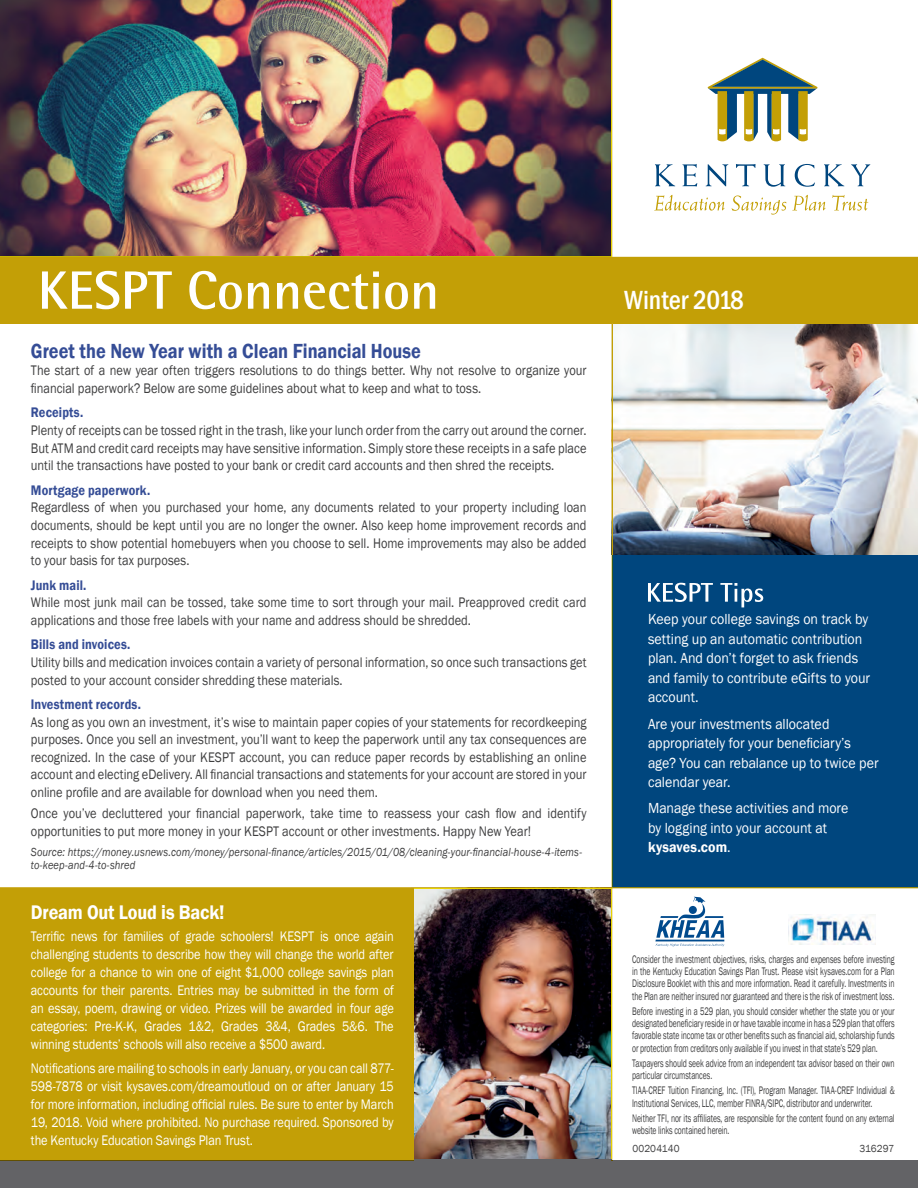
<style>
.page{position:relative;width:918px;height:1188px;background:#fff}
.page>*{position:absolute;margin:0;border:0;box-sizing:border-box;transform-origin:0 0}
.t1{font:500 condensed 27px "Franklin Gothic";letter-spacing:-.005em;color:#fff}
.t2{font:600 21px "Franklin Gothic";color:#354d96;scale:.87 1}
.t3{font:600 20.25px "Franklin Gothic";letter-spacing:-.01em;color:#fff;scale:.9 1}
.t4{font:15px/19.5px "Franklin Gothic";color:#fff;scale:.93 1}
.t5{font:14.25px/17.7px "Franklin Gothic";color:#3e3e3f;scale:.87 1}
.t6{font:14.25px/18px "Franklin Gothic";letter-spacing:-.01em;color:#fff;text-align:justify;scale:.87 1}
.t7{font:600 14.25px "Franklin Gothic";letter-spacing:.01em;color:#354d96;scale:.87 1}
.t8{font:italic 12px/13.5px "Franklin Gothic";letter-spacing:.01em;color:#3e3e3f;scale:.87 1}
.t9{font:11.25px/12.3px "Franklin Gothic";letter-spacing:-.01em;color:#3e3e3f;scale:.68 1}
.t10{font:10.5px "Franklin Gothic";letter-spacing:.01em;color:#3e3e3f;scale:.95 1}
.s1{font-weight:600}
</style>
<div class="page">
<div style="left:612px;top:511px;width:306px;height:377px;background:#00467e"></div>
<img style="left:613px;top:325px;width:305px;height:229px">
<img style="left:415px;top:889px;width:196px;height:271px">
<hr style="left:414px;top:888px;width:1px;height:272px;background:#c6b901">
<div style="left:0;top:888px;width:414px;height:286px;background:#c39f06"></div>
<img style="left:0;top:0;width:611px;height:257px">
<div style="left:0;top:257px;width:918px;height:67px;background:#c39f06"></div>
<hr style="left:613px;top:324px;width:305px;height:1px;background:#c39f06">
<svg style="left:42px;top:271px;width:393px;height:38px"></svg>
<hr style="left:414px;top:888px;width:197px;height:1px;background:#fff101">
<hr style="left:0;top:887px;width:918px;height:1px;background:#c39f06">
<hr style="left:613px;top:554px;width:1px;height:333px;background:#014529">
<svg style="left:655px;top:164px;width:215px;height:23px"></svg>
<svg style="left:654px;top:195px;width:71px;height:16px"></svg>
<svg style="left:732px;top:195px;width:54px;height:20px"></svg>
<svg style="left:792px;top:195px;width:34px;height:16px"></svg>
<svg style="left:832px;top:195px;width:36px;height:16px"></svg>
<svg style="left:708px;top:58px;width:110px;height:83px"></svg>
<hr style="left:727px;top:91px;width:1px;height:49px;background:#014529">
<div style="left:0;top:1160px;width:918px;height:28px;background:#636366"></div>
<hr style="left:0;top:1160px;width:414px;height:1px;background:#624f00">
<svg style="left:611px;top:0;width:2px;height:1161px;background:#c6bc55"></svg>
<img style="left:788px;top:916px;width:86px;height:28px">
<hr style="left:655px;top:940px;width:69px;height:1px;background:#004a8d">
<svg style="left:656px;top:944px;width:68px;height:3px"></svg>
<svg style="left:656px;top:897px;width:68px;height:41px"></svg>
<svg style="left:648px;top:583px;width:115px;height:24px"></svg>
<h2 class="t2" style="left:31px;top:338px;width:450px">Greet the New Year with a Clean Financial House</h2>
<p class="t5" style="left:31px;top:362px;width:640px">The start of a new year often triggers resolutions to do things better. Why not resolve to organize your financial paperwork? Below are some guidelines about what to keep and what to toss.</p>
<p class="t7" style="left:31px;top:404px;width:62px">Receipts.</p>
<p class="t5" style="left:31px;top:422px;width:640px;text-align:justify">Plenty of receipts can be tossed right in the trash, like your lunch order from the carry out around the corner.<br>But ATM and credit card receipts may have sensitive information. Simply store these receipts in a safe place until the transactions have posted to your bank or credit card accounts and then shred the receipts.</p>
<p class="t7" style="left:31px;top:481px;width:139px">Mortgage paperwork.</p>
<p class="t5" style="left:31px;top:499px;width:640px;text-align:justify">Regardless of when you purchased your home, any documents related to your property including loan documents, should be kept until you are no longer the owner. Also keep home improvement records and receipts to show potential homebuyers when you choose to sell. Home improvements may also be added to your basis for tax purposes.</p>
<p class="t7" style="left:31px;top:576px;width:65px">Junk mail.</p>
<p class="t5" style="left:31px;top:594px;width:640px">While most junk mail can be tossed, take some time to sort through your mail. Preapproved credit card applications and those free labels with your name and address should be shredded.</p>
<p class="t7" style="left:31px;top:636px;width:116px">Bills and invoices.</p>
<p class="t5" style="left:31px;top:654px;width:640px">Utility bills and medication invoices contain a variety of personal information, so once such transactions get posted to your account consider shredding these materials.</p>
<p class="t7" style="left:31px;top:695px;width:128px">Investment records.</p>
<p class="t5" style="left:31px;top:713px;width:640px;text-align:justify">As long as you own an investment, it’s wise to maintain paper copies of your statements for recordkeeping purposes. Once you sell an investment, you’ll want to keep the paperwork until any tax consequences are recognized. In the case of your KESPT account, you can reduce paper records by establishing an online account and electing eDelivery. All financial transactions and statements for your account are stored in your online profile and are available for download when you need them.</p>
<p class="t5" style="left:31px;top:805px;width:640px">Once you’ve decluttered your financial paperwork, take time to reassess your cash flow and identify opportunities to put more money in your KESPT account or other investments. Happy New Year!</p>
<p class="t8" style="left:31px;top:845px;width:635px">Source: https://money.usnews.com/money/personal-finance/articles/2015/01/08/cleaning-your-financial-house-4-items&shy;to-keep-and-4-to-shred</p>
<h3 class="t3" style="left:31px;top:900px;width:217px">Dream Out Loud is Back!</h3>
<p class="t6" style="left:31px;top:927px;width:419px">Terrific news for families of grade schoolers! KESPT is once again challenging students to describe how they will change the world after college for a chance to win one of eight $1,000 college savings plan accounts for their parents. Entries may be submitted in the form of an essay, poem, drawing or video. Prizes will be awarded in four age categories: Pre-K-K, Grades 1&amp;2, Grades 3&amp;4, Grades 5&amp;6. The winning students’ schools will also receive a $500 award.</p>
<p class="t6" style="left:31px;top:1060px;width:419px">Notifications are mailing to schools in early January, or you can call 877- 598-7878 or visit kysaves.com/dreamoutloud on or after January 15 for more information, including official rules. Be sure to enter by March 19, 2018. Void where prohibited. No purchase required. Sponsored by the Kentucky Education Savings Plan Trust.</p>
<h1 class="t1" style="left:624px;top:283px;width:121px">Winter 2018</h1>
<p class="t4" style="left:648px;top:610px;width:240px">Keep your college savings on track by setting up an automatic contribution plan. And don’t forget to ask friends and family to contribute eGifts to your account.</p>
<p class="t4" style="left:648px;top:714px;width:250px">Are your investments allocated appropriately for your beneficiary’s age? You can rebalance up to twice per calendar year.</p>
<p class="t4" style="left:648px;top:799px;width:217px">Manage these activities and more by logging into your account at <span class="s1">kysaves.com</span>.</p>
<p class="t9" style="left:632px;top:953px;width:388px;text-align:justify">Consider the investment objectives, risks, charges and expenses before investing in the Kentucky Education Savings Plan Trust. Please visit kysaves.com for a Plan Disclosure Booklet with this and more information. Read it carefully. Investments in the Plan are neither insured nor guaranteed and there is the risk of investment loss.</p>
<p class="t9" style="left:632px;top:1005px;width:388px;text-align:justify">Before investing in a 529 plan, you should consider whether the state you or your designated beneficiary reside in or have taxable income in has a 529 plan that offers favorable state income tax or other benefits such as financial aid, scholarship funds or protection from creditors only available if you invest in that state’s 529 plan.</p>
<p class="t9" style="left:632px;top:1057px;width:388px">Taxpayers should seek advice from an independent tax advisor based on their own particular circumstances.</p>
<p class="t9" style="left:632px;top:1085px;width:388px">TIAA-CREF Tuition Financing, Inc. (TFI), Program Manager. TIAA-CREF Individual &amp;<br>Institutional Services, LLC, member FINRA/SIPC, distributor and underwriter.</p>
<p class="t9" style="left:632px;top:1112px;width:388px">Neither TFI, nor its affiliates, are responsible for the content found on any external website links contained herein.</p>
<p class="t10" style="left:632px;top:1142px;width:51px">00204140</p>
<p class="t10" style="left:859px;top:1142px;width:38px">316297</p>
</div>
